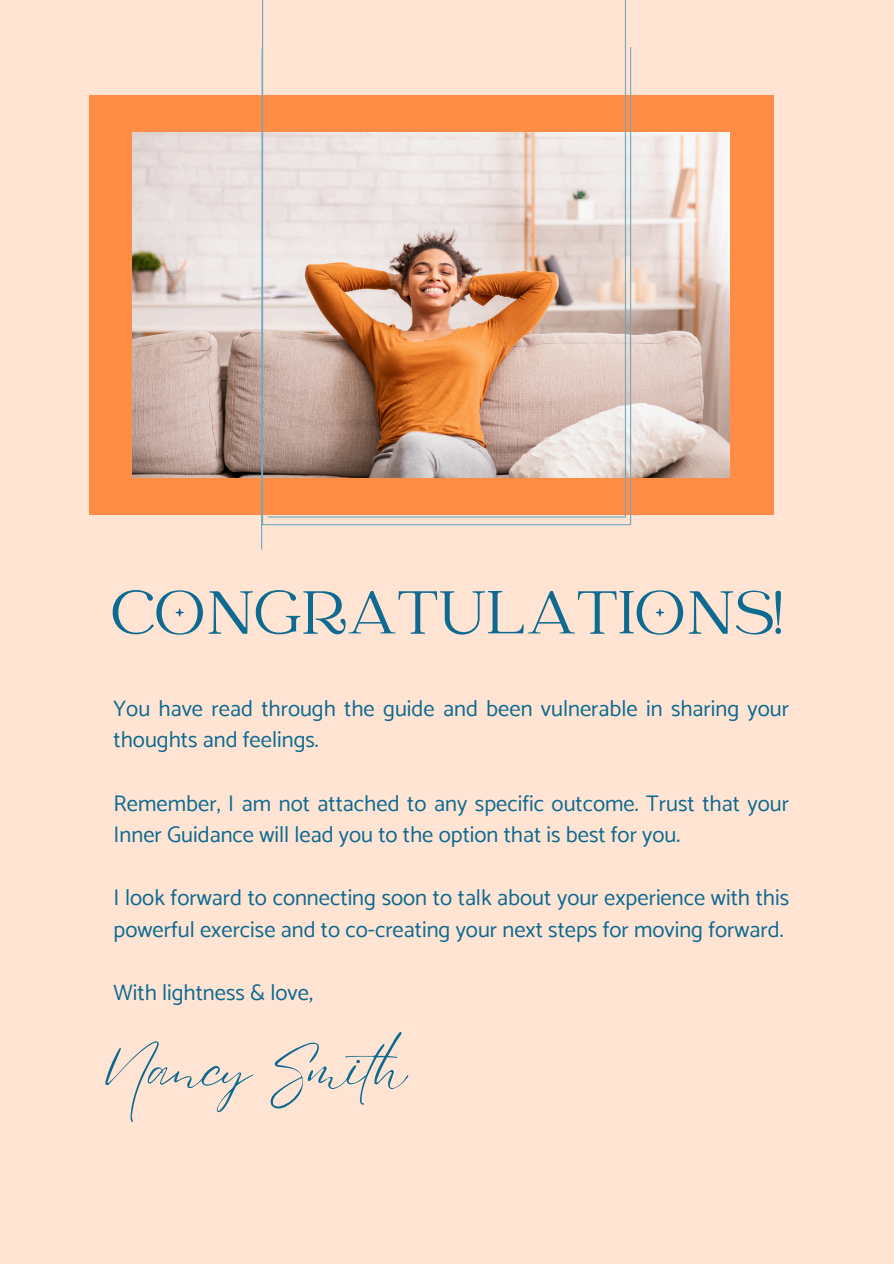
<style>
.page{position:relative;width:894px;height:1264px;background:#fff}
.page>*{position:absolute;margin:0;border:0;box-sizing:border-box;transform-origin:0 0}
.t1{font:67.5px "Catchy Mager";color:#0d6a90}
.t2{font:54px "Eyesome Script";color:#0d6a90}
.t3{font:22.5px/31.5px "Catamaran";color:#0d6a90}
</style>
<div class="page">
<div style="left:0;top:0;width:893px;height:1263px;background:#ffe4d3"></div>
<div style="left:89px;top:95px;width:684px;height:419px;background:#ff8d46"></div>
<img style="left:133px;top:133px;width:596px;height:344px">
<hr style="left:262px;top:0;width:1px;height:525px;background:#74a8bb">
<svg style="left:260px;top:47px;width:3px;height:503px"></svg>
<hr style="left:624px;top:0;width:1px;height:517px;background:#74a8bb">
<hr style="left:630px;top:47px;width:1px;height:477px;background:#74a8bb">
<hr style="left:268px;top:516px;width:356px;height:1px;background:#74a8bb">
<hr style="left:262px;top:524px;width:368px;height:1px;background:#74a8bb">
<h1 class="t1" style="left:111px;top:580px;width:672px">CONGRATULATIONS!</h1>
<p class="t3" style="left:113px;top:692px;width:676px">You have read through the guide and been vulnerable in sharing your thoughts and feelings.</p>
<p class="t3" style="left:113px;top:787px;width:676px">Remember, I am not attached to any specific outcome. Trust that your<br>Inner Guidance will lead you to the option that is best for you.</p>
<p class="t3" style="left:113px;top:881px;width:676px">I look forward to connecting soon to talk about your experience with this powerful exercise and to co-creating your next steps for moving forward.</p>
<p class="t3" style="left:113px;top:976px;width:201px">With lightness &amp; love,</p>
<h2 class="t2" style="left:103px;top:1033px;width:316px">Nancy Smith</h2>
</div>
